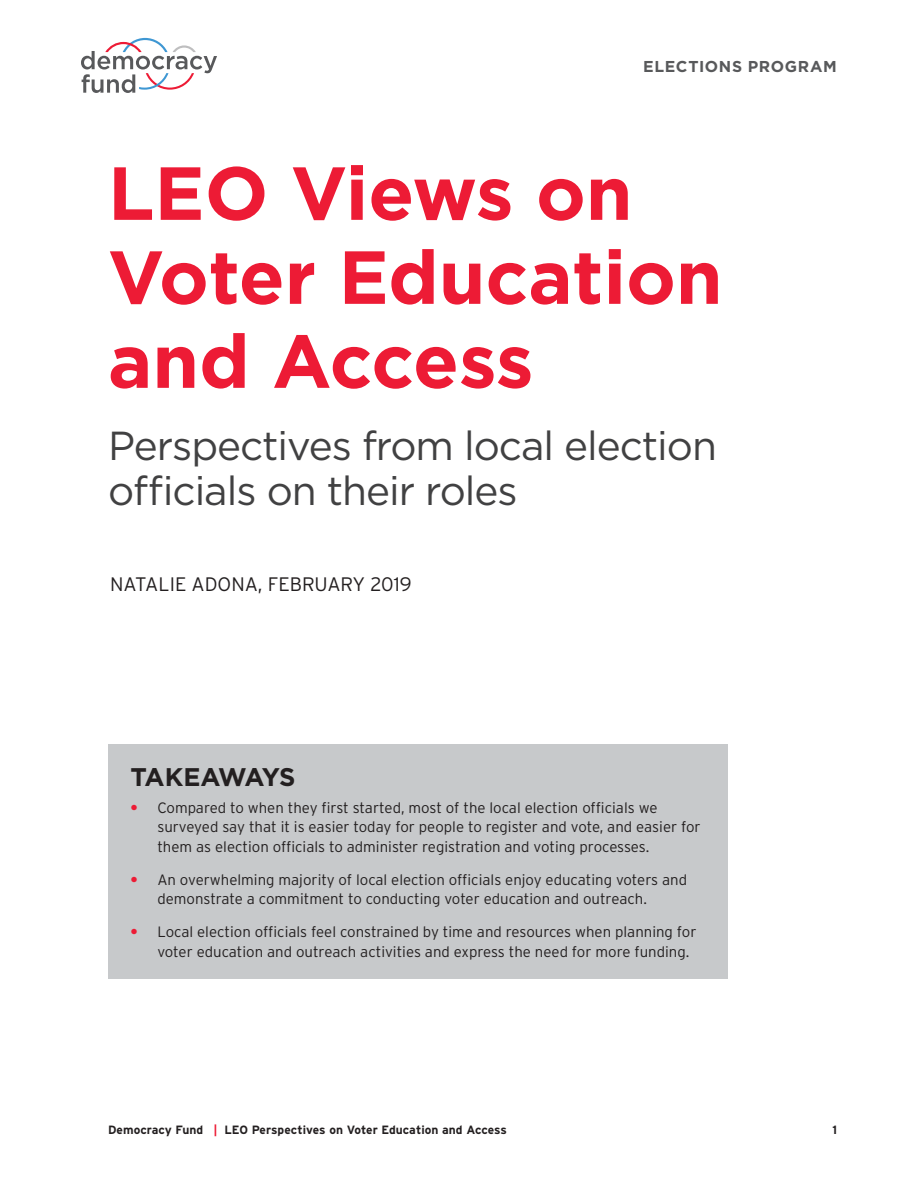
<style>
.page{position:relative;width:918px;height:1188px;background:#fff}
.page>*{position:absolute;margin:0;border:0;box-sizing:border-box;transform-origin:0 0}
.Cover_Title{font:700 75px/84px "Gotham";color:#ed1b35}
.Subtitle{font:40.5px/45px "Gotham";letter-spacing:-.025em;color:#414142}
.t1{font:700 25.5px "Gotham";letter-spacing:-.06em;color:#231f20}
.Byline{font:300 19.5px "Interstate";color:#231f20}
.t2{font:700 15.75px "Gotham";letter-spacing:.04em;color:#58595b}
.t3{font:300 15px/19.5px "Interstate";color:#231f20}
.t4{font:700 12px "Interstate";letter-spacing:.005em;color:#231f20}
.s1{font-weight:700;color:#ed1b35}
.s2{color:#ed1b35}
</style>
<div class="page">
<svg style="left:81px;top:38px;width:136px;height:55px"></svg>
<div style="left:109px;top:744px;width:619px;height:234px;background:#c7c9cb"></div>
<p class="t2" style="left:643px;top:56px;width:195px">ELECTIONS PROGRAM</p>
<p class="Cover_Title" style="left:108px;top:151px;width:616px">LEO Views on<br>Voter Education and Access</p>
<p class="Subtitle" style="left:108px;top:422px;width:610px">Perspectives from local election officials on their roles</p>
<p class="Byline" style="left:110px;top:574px;width:303px">NATALIE ADONA, FEBRUARY 2019</p>
<h2 class="t1" style="left:130px;top:760px;width:167px">TAKEAWAYS</h2>
<p class="t3" style="left:157px;top:797px;width:545px;text-indent:-27px"><span class="s1">•</span> Compared to when they first started, most of the local election officials we surveyed say that it is easier today for people to register and vote, and easier for them as election officials to administer registration and voting processes.</p>
<p class="t3" style="left:157px;top:869px;width:531px;text-indent:-27px"><span class="s1">•</span> An overwhelming majority of local election officials enjoy educating voters and demonstrate a commitment to conducting voter education and outreach.</p>
<p class="t3" style="left:157px;top:922px;width:541px;text-indent:-27px"><span class="s1">•</span> Local election officials feel constrained by time and resources when planning for voter education and outreach activities and express the need for more funding.</p>
<p class="t4" style="left:108px;top:1123px;width:401px">Democracy Fund <span class="s2">|</span> LEO Perspectives on Voter Education and Access</p>
<p class="t4" style="left:832px;top:1123px;width:6px">1</p>
</div>
